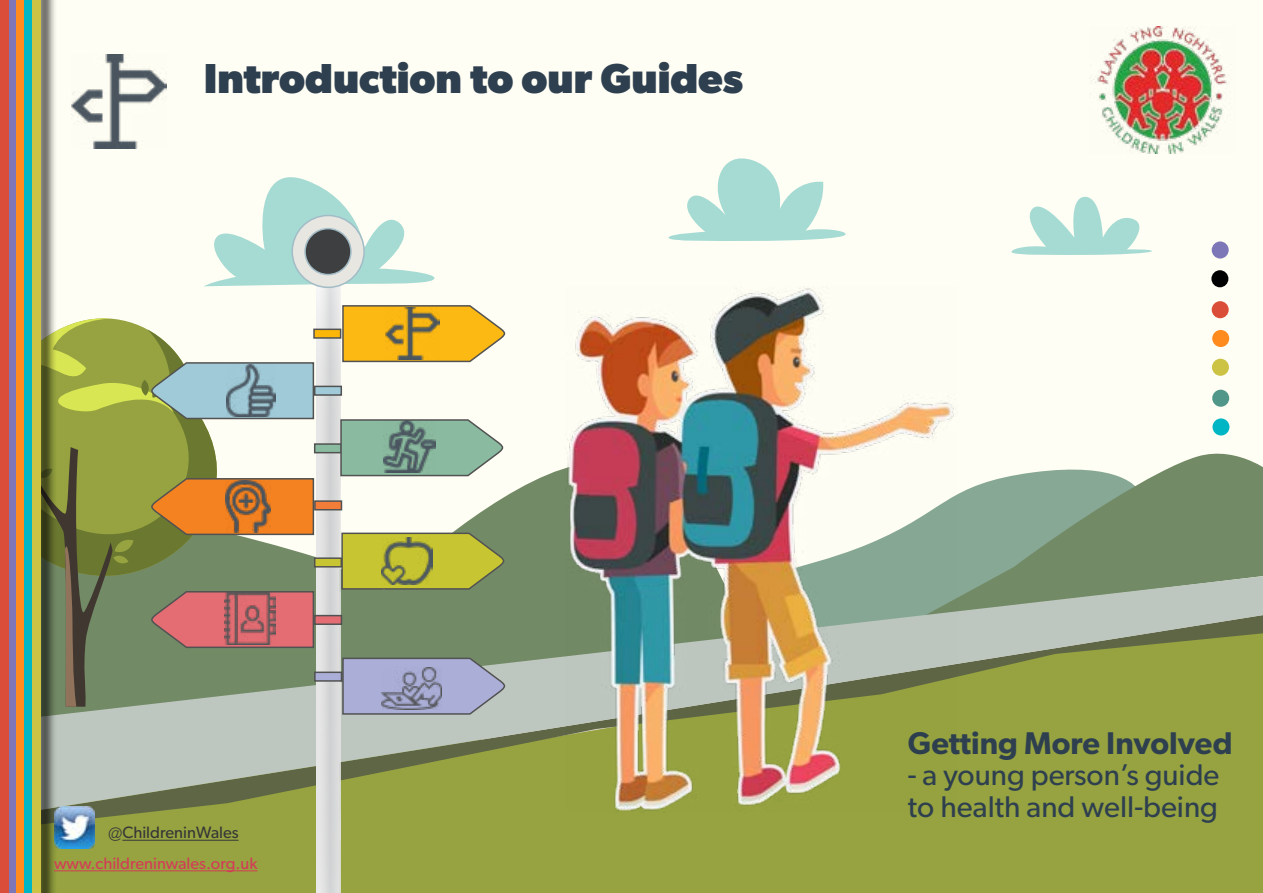
<style>
.page{position:relative;width:1263px;height:893px;background:#fffef4}
.page>*{position:absolute;margin:0;border:0;box-sizing:border-box;transform-origin:0 0}
.t1{font:700 42px "Gibson";color:#2e3f4f}
.t2{font:600 31.5px "Gibson";color:#2e3f4f}
.t3{font:30px/31.5px "Gibson";color:#2e3f4f}
.t4{font:16.5px/30.6px "Gibson";color:#d43b57}
.s1{font-weight:300;font-size:18px;color:#363636}
.s2{color:#363636}
</style>
<div class="page">
<svg style="left:275px;top:510px;width:68px;height:66px;fill:#738a66"></svg>
<svg style="left:1011px;top:197px;width:141px;height:58px"></svg>
<svg style="left:453px;top:468px;width:112px;height:108px;fill:#738a66"></svg>
<div style="left:57px;top:826px;width:1206px;height:67px;background:#96a340"></div>
<svg style="left:958px;top:453px;width:305px;height:123px;background:#8da388"></svg>
<div style="left:94px;top:816px;width:1169px;height:10px;background:#96a340"></div>
<svg style="left:214px;top:177px;width:220px;height:109px"></svg>
<svg style="left:668px;top:158px;width:178px;height:83px"></svg>
<svg style="left:57px;top:576px;width:1206px;height:240px;background:#97a46e"></svg>
<img style="left:1095px;top:27px;width:132px;height:126px">
<svg style="left:204px;top:279px;width:71px;height:8px"></svg>
<svg style="left:57px;top:420px;width:218px;height:217px"></svg>
<svg style="left:57px;top:447px;width:76px;height:260px;background:#75804b"></svg>
<div style="left:1212px;top:241px;width:17px;height:18px;background:#7d77b7;border-radius:50%"></div>
<div style="left:1212px;top:330px;width:17px;height:17px;background:#ff8b1f;border-radius:50%"></div>
<div style="left:1211px;top:270px;width:17px;height:17px;background:#000;border-radius:50%"></div>
<div style="left:1212px;top:359px;width:17px;height:17px;background:#ccc244;border-radius:50%"></div>
<div style="left:1212px;top:301px;width:17px;height:17px;background:#da4e39;border-radius:50%"></div>
<div style="left:1212px;top:390px;width:17px;height:17px;background:#50978a;border-radius:50%"></div>
<div style="left:1212px;top:418px;width:17px;height:17px;background:#00b6c4;border-radius:50%"></div>
<div style="left:8px;top:0;width:9px;height:893px;background:#7d77b7"></div>
<div style="left:17px;top:0;width:8px;height:893px;background:#ff8b1f"></div>
<div style="left:25px;top:0;width:8px;height:893px;background:#00b6c4"></div>
<div style="left:33px;top:0;width:24px;height:893px;background:#000;opacity:.75"></div>
<div style="left:32px;top:0;width:9px;height:893px;background:#ccc244"></div>
<div style="left:0;top:0;width:8px;height:893px;background:#da4e39"></div>
<img style="left:72px;top:54px;width:95px;height:95px">
<img style="left:316px;top:286px;width:24px;height:607px">
<div style="left:292px;top:215px;width:72px;height:72px;background:#e8e6e0;border-radius:50%"></div>
<div style="left:291px;top:215px;width:74px;height:73px;border:2px solid #a2bcc7;border-radius:50%"></div>
<div style="left:305px;top:229px;width:46px;height:46px;background:#3e3f40;border-radius:50%"></div>
<div style="left:304px;top:228px;width:48px;height:47px;border:2px solid #a2bcc7;border-radius:50%"></div>
<img style="left:54px;top:807px;width:40px;height:41px">
<hr style="left:122px;top:840px;width:117px;height:1px;background:#363636">
<hr style="left:54px;top:870px;width:203px;height:1px;background:#d43b57">
<div style="left:313px;top:329px;width:28px;height:10px;background:#fcb608;border:2px solid #525252"></div>
<div style="left:314px;top:386px;width:28px;height:10px;background:#a0cad7;border:2px solid #525252"></div>
<div style="left:314px;top:443px;width:28px;height:10px;background:#8aba9f;border:2px solid #525252"></div>
<div style="left:314px;top:500px;width:28px;height:10px;background:#f27d39;border:2px solid #525252"></div>
<div style="left:314px;top:557px;width:28px;height:11px;background:#c7c531;border:2px solid #525252"></div>
<div style="left:314px;top:615px;width:28px;height:10px;background:#e36d73;border:2px solid #525252"></div>
<div style="left:314px;top:672px;width:28px;height:10px;background:#abafd8;border:2px solid #525252"></div>
<svg style="left:8px;top:317px;width:307px;height:103px"></svg>
<svg style="left:151px;top:590px;width:164px;height:59px;background:#c16f6d"></svg>
<svg style="left:151px;top:477px;width:164px;height:59px;background:#d6832e"></svg>
<img style="left:226px;top:365px;width:49px;height:51px">
<img style="left:226px;top:481px;width:45px;height:52px">
<img style="left:224px;top:592px;width:51px;height:52px">
<svg style="left:341px;top:305px;width:165px;height:58px;background:#edbb3f"></svg>
<img style="left:386px;top:308px;width:53px;height:51px">
<svg style="left:340px;top:418px;width:164px;height:59px"></svg>
<svg style="left:341px;top:532px;width:164px;height:58px;background:#b0b23d"></svg>
<svg style="left:341px;top:657px;width:165px;height:58px;background:#a2a7c3"></svg>
<img style="left:383px;top:420px;width:53px;height:52px">
<img style="left:382px;top:537px;width:50px;height:48px">
<img style="left:382px;top:667px;width:59px;height:43px">
<img style="left:565px;top:288px;width:393px;height:524px">
<h1 class="t1" style="left:204px;top:54px;width:541px">Introduction to our Guides</h1>
<p class="t4" style="left:54px;top:817px;width:205px;text-indent:54px"><span class="s1">@</span><span class="s2">ChildreninWales </span>www.childreninwales.org.uk</p>
<h2 class="t2" style="left:908px;top:724px;width:326px">Getting More Involved</h2>
<h3 class="t3" style="left:908px;top:759px;width:313px">- a young person’s guide to health and well-being</h3>
</div>
